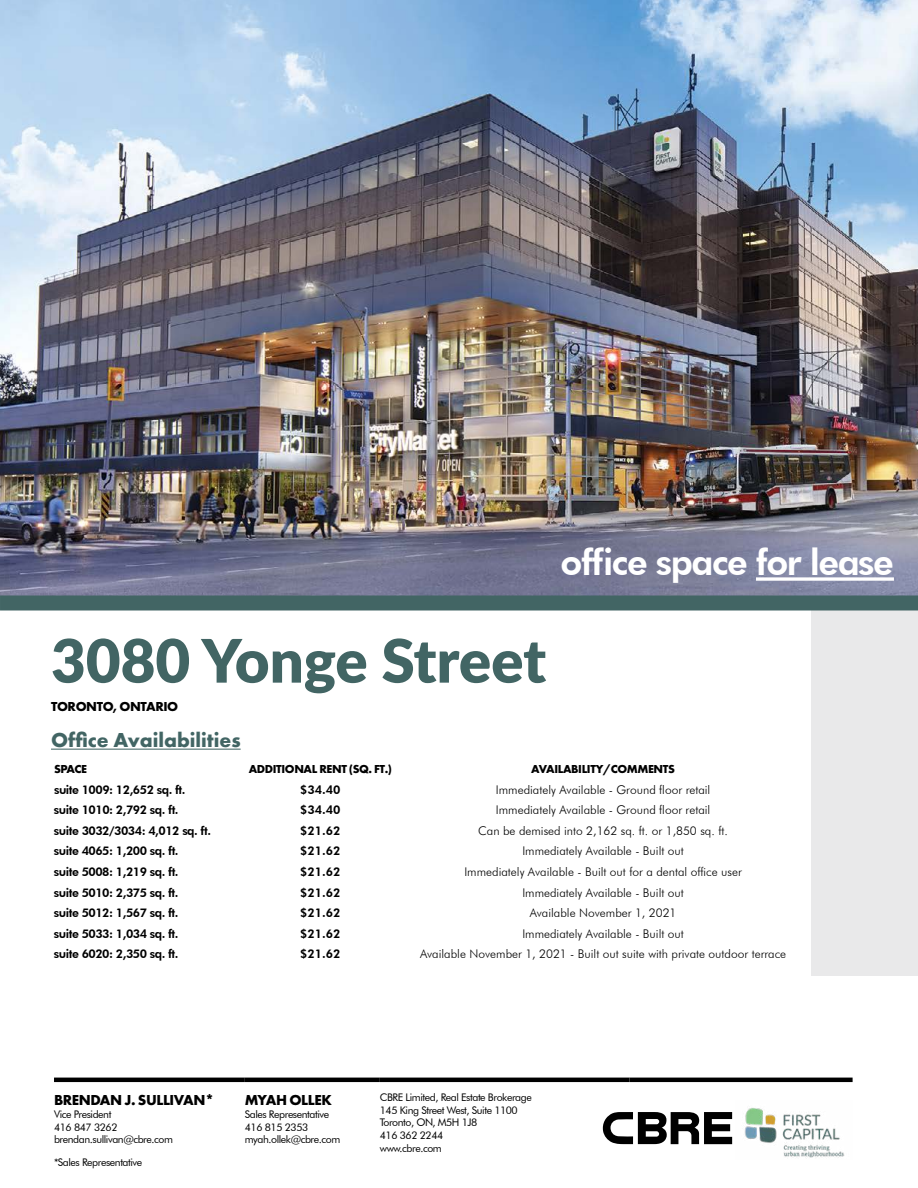
<style>
.page{position:relative;width:918px;height:1188px;background:#fff}
.page>*{position:absolute;margin:0;border:0;box-sizing:border-box;transform-origin:0 0}
.t1{font:900 60px "Lato";color:#426564}
.t2{font:800 36px "Futura BT";letter-spacing:-.04em;color:#fff}
.t3{font:700 21px "Futura PT";color:#426564}
.t4{font:700 15px "Futura PT";letter-spacing:-.03em;color:#000}
.t5{font:700 13.5px "Futura PT";letter-spacing:-.03em;color:#000}
.t6{font:300 12px "Futura BT";color:#000}
.t7{font:800 12px "Futura BT";letter-spacing:-.04em;color:#000}
.t8{font:700 12px "Futura PT";letter-spacing:-.03em;color:#000}
.t9{font:10.5px/12.6px "Futura BT";letter-spacing:-.04em;color:#000}
</style>
<div class="page">
<div style="left:812px;top:349px;width:106px;height:627px;background:#e9e9ea"></div>
<img style="left:0;top:0;width:918px;height:596px">
<div style="left:0;top:596px;width:918px;height:14px;background:#426564"></div>
<hr style="left:54px;top:1078px;width:191px;height:4px;background:#000">
<hr style="left:245px;top:1078px;width:135px;height:4px;background:#000">
<hr style="left:380px;top:1078px;width:250px;height:4px;background:#000">
<hr style="left:630px;top:1078px;width:223px;height:4px;background:#000">
<img style="left:744px;top:1108px;width:101px;height:50px">
<hr style="left:51px;top:749px;width:190px;height:1px;background:#426564">
<svg style="left:756px;top:577px;width:138px;height:4px"></svg>
<svg style="left:603px;top:1112px;width:129px;height:32px"></svg>
<h2 class="t2" style="left:561px;top:540px;width:335px">office space for lease</h2>
<h1 class="t1" style="left:51px;top:616px;width:497px">3080 Yonge Street</h1>
<p class="t5" style="left:51px;top:698px;width:129px">TORONTO, ONTARIO</p>
<h3 class="t3" style="left:51px;top:726px;width:191px">Office Availabilities</h3>
<p class="t8" style="left:54px;top:762px;width:34px">SPACE</p>
<p class="t8" style="left:249px;top:762px;width:145px">ADDITIONAL RENT (SQ. FT.)</p>
<p class="t8" style="left:531px;top:762px;width:145px">AVAILABILITY/COMMENTS</p>
<p class="t7" style="left:54px;top:782px;width:133px">suite 1009: 12,652 sq. ft.</p>
<p class="t7" style="left:300px;top:782px;width:42px">$34.40</p>
<p class="t6" style="left:496px;top:782px;width:216px">Immediately Available - Ground floor retail</p>
<p class="t7" style="left:54px;top:803px;width:126px">suite 1010: 2,792 sq. ft.</p>
<p class="t7" style="left:300px;top:803px;width:42px">$34.40</p>
<p class="t6" style="left:496px;top:803px;width:216px">Immediately Available - Ground floor retail</p>
<p class="t7" style="left:54px;top:823px;width:159px">suite 3032/3034: 4,012 sq. ft.</p>
<p class="t7" style="left:300px;top:823px;width:42px">$21.62</p>
<p class="t6" style="left:478px;top:823px;width:251px">Can be demised into 2,162 sq. ft. or 1,850 sq. ft.</p>
<p class="t7" style="left:54px;top:844px;width:126px">suite 4065: 1,200 sq. ft.</p>
<p class="t7" style="left:300px;top:844px;width:42px">$21.62</p>
<p class="t6" style="left:522px;top:844px;width:163px">Immediately Available - Built out</p>
<p class="t7" style="left:54px;top:864px;width:126px">suite 5008: 1,219 sq. ft.</p>
<p class="t7" style="left:300px;top:864px;width:42px">$21.62</p>
<p class="t6" style="left:464px;top:864px;width:279px">Immediately Available - Built out for a dental office user</p>
<p class="t7" style="left:54px;top:885px;width:126px">suite 5010: 2,375 sq. ft.</p>
<p class="t7" style="left:300px;top:885px;width:42px">$21.62</p>
<p class="t6" style="left:522px;top:885px;width:163px">Immediately Available - Built out</p>
<p class="t7" style="left:54px;top:906px;width:126px">suite 5012: 1,567 sq. ft.</p>
<p class="t7" style="left:300px;top:906px;width:42px">$21.62</p>
<p class="t6" style="left:530px;top:906px;width:148px">Available November 1, 2021</p>
<p class="t7" style="left:54px;top:926px;width:126px">suite 5033: 1,034 sq. ft.</p>
<p class="t7" style="left:300px;top:926px;width:42px">$21.62</p>
<p class="t6" style="left:522px;top:926px;width:163px">Immediately Available - Built out</p>
<p class="t7" style="left:54px;top:947px;width:126px">suite 6020: 2,350 sq. ft.</p>
<p class="t7" style="left:300px;top:947px;width:42px">$21.62</p>
<p class="t6" style="left:420px;top:947px;width:368px">Available November 1, 2021 - Built out suite with private outdoor terrace</p>
<p class="t4" style="left:54px;top:1090px;width:162px">BRENDAN J. SULLIVAN*</p>
<p class="t9" style="left:54px;top:1108px;width:120px">Vice President<br>416 847 3262 brendan.sullivan@cbre.com</p>
<p class="t9" style="left:54px;top:1156px;width:90px">*Sales Representative</p>
<p class="t4" style="left:245px;top:1090px;width:88px">MYAH OLLEK</p>
<p class="t9" style="left:245px;top:1108px;width:97px">Sales Representative<br>416 815 2353 myah.ollek@cbre.com</p>
<p class="t9" style="left:380px;top:1091px;width:153px">CBRE Limited, Real Estate Brokerage<br>145 King Street West, Suite 1100<br>Toronto, ON, M5H 1J8<br>416 362 2244<br>www.cbre.com</p>
</div>
